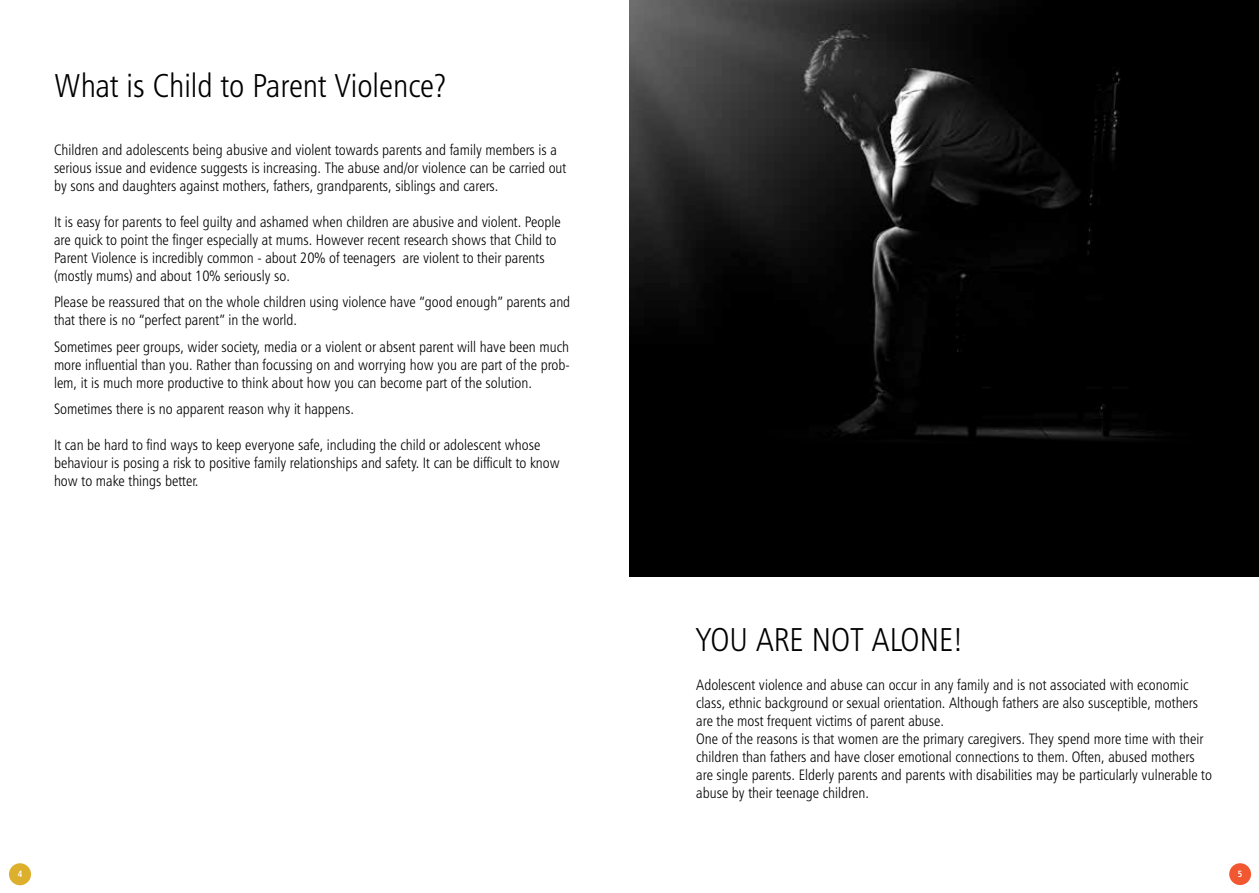
<style>
.page{position:relative;width:1259px;height:893px;background:#fff}
.page>*{position:absolute;margin:0;border:0;box-sizing:border-box;transform-origin:0 0}
.t1{font:33px "Humanist 777 BT Light Condensed B";color:#000}
.t2{font:15px/18px "Humanist 777 BT Light Condensed B";color:#000}
.t3{font:9px "Humanist 777 BT Bold Condensed B";color:#fff}
</style>
<div class="page">
<div style="left:629px;top:0;width:630px;height:577px;background:#000"></div>
<div style="left:1229px;top:863px;width:22px;height:22px;background:#f15831;border-radius:50%"></div>
<div style="left:9px;top:863px;width:22px;height:22px;background:#dcaf2c;border-radius:50%"></div>
<img style="left:629px;top:0;width:526px;height:440px">
<h1 class="t1" style="left:54px;top:66px;width:394px">What is Child to Parent Violence?</h1>
<p class="t2" style="left:54px;top:140px;width:514px">Children and adolescents being abusive and violent towards parents and family members is a serious issue and evidence suggests is increasing. The abuse and/or violence can be carried out by sons and daughters against mothers, fathers, grandparents, siblings and carers.</p>
<p class="t2" style="left:54px;top:212px;width:508px">It is easy for parents to feel guilty and ashamed when children are abusive and violent. People are quick to point the finger especially at mums. However recent research shows that Child to Parent Violence is incredibly common - about 20% of teenagers are violent to their parents (mostly mums) and about 10% seriously so.</p>
<p class="t2" style="left:54px;top:293px;width:518px">Please be reassured that on the whole children using violence have “good enough” parents and that there is no “perfect parent” in the world.</p>
<p class="t2" style="left:54px;top:337px;width:517px;text-align:justify">Sometimes peer groups, wider society, media or a violent or absent parent will have been much more influential than you. Rather than focussing on and worrying how you are part of the prob&shy;lem, it is much more productive to think about how you can become part of the solution.</p>
<p class="t2" style="left:54px;top:400px;width:301px">Sometimes there is no apparent reason why it happens.</p>
<p class="t2" style="left:54px;top:436px;width:507px">It can be hard to find ways to keep everyone safe, including the child or adolescent whose behaviour is posing a risk to positive family relationships and safety. It can be difficult to know how to make things better.</p>
<h1 class="t1" style="left:696px;top:619px;width:268px">YOU ARE NOT ALONE!</h1>
<p class="t2" style="left:696px;top:676px;width:517px">Adolescent violence and abuse can occur in any family and is not associated with economic class, ethnic background or sexual orientation. Although fathers are also susceptible, mothers are the most frequent victims of parent abuse.<br>One of the reasons is that women are the primary caregivers. They spend more time with their children than fathers and have closer emotional connections to them. Often, abused mothers are single parents. Elderly parents and parents with disabilities may be particularly vulnerable to abuse by their teenage children.</p>
<p class="t3" style="left:18px;top:869px;width:6px">4</p>
<p class="t3" style="left:1238px;top:869px;width:6px">5</p>
</div>
